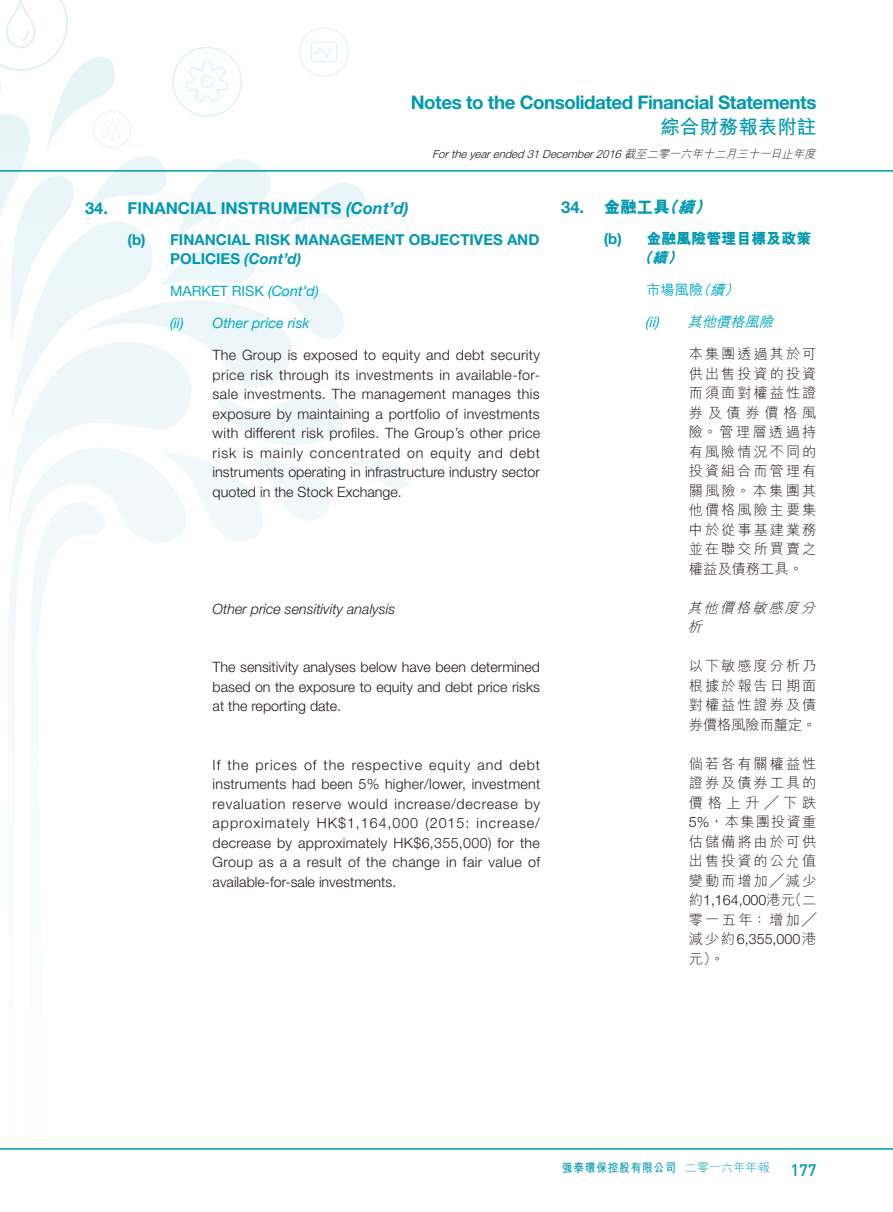
<style>
.page{position:relative;width:893px;height:1212px;background:#fff}
.page>*{position:absolute;margin:0;border:0;box-sizing:border-box;transform-origin:0 0}
.t1{font:700 19.5px "M Hei HK";color:#0099b1}
.t2{font:700 18.75px "Helvetica Neue LT Std";letter-spacing:-.025em;color:#0099b1}
.t3{font:700 16.5px "Helvetica Neue LT Std";color:#0099b1}
.t4{font:800 16.5px "M Hei HK";color:#0099b1}
.t5{font:500 16.5px "DIN";color:#0099b1}
.t6{font:700 15px "Helvetica Neue LT Std";color:#0099b1}
.t7{font:800 15px/19.5px "M Hei HK";color:#0099b1}
.t8{font:italic 700 15px "Helvetica Neue LT Std";color:#0099b1}
.t9{font:300 14.25px/19.5px "Helvetica Neue LT Std";color:#231916;text-align:justify}
.t10{font:300 14.25px/19.5px "M Hei HK";letter-spacing:.135em;color:#231916;text-align:justify}
.t11{font:italic 300 14.25px "Helvetica Neue LT Std";color:#231916}
.t12{font:14.25px "Helvetica Neue LT Std";color:#00a9bf}
.t13{font:italic 14.25px "Helvetica Neue LT Std";color:#00a9bf}
.t14{font:italic 500 14.25px "M Hei HK";color:#00a9bf}
.t15{font:italic 300 14.25px/19.5px "M Hei HK";color:#231916}
.t16{font:500 14.25px "M Hei HK";color:#00a9bf}
.t17{font:700 12px "M Hei HK";letter-spacing:.06em;color:#0099b1;scale:.9 1}
.t18{font:italic 300 11.25px "Helvetica Neue LT Std";color:#231916}
.s1{font-family:"M Hei HK"}
.s2{font-style:italic}
.s3{font-family:"Helvetica Neue LT Std";font-weight:700}
.s4{font-family:"Helvetica Neue LT Std";font-weight:400}
.s5{font-family:"Helvetica Neue LT Std"}
.s6{font-weight:300}
</style>
<div class="page">
<svg style="left:0;top:57px;width:411px;height:646px"></svg>
<svg style="left:94px;top:111px;width:37px;height:37px"></svg>
<svg style="left:0;top:0;width:68px;height:110px"></svg>
<svg style="left:172px;top:47px;width:70px;height:70px"></svg>
<svg style="left:299px;top:27px;width:50px;height:50px"></svg>
<hr style="left:0;top:1148px;width:893px;height:2px;background:#0099b1">
<hr style="left:0;top:170px;width:893px;height:2px;background:#0099b1">
<h2 class="t2" style="left:411px;top:91px;width:407px">NOTES TO THE CONSOLIDATED FINANCIAL STATEMENTS</h2>
<h1 class="t1" style="left:660px;top:113px;width:157px">綜合財務報表附註</h1>
<p class="t18" style="left:432px;top:148px;width:388px">For the year ended 31 December 2016 <span class="s1">截至二零一六年十二月三十一日止年度</span></p>
<p class="t3" style="left:85px;top:197px;width:325px">34. FINANCIAL INSTRUMENTS <span class="s2">(Cont’d)</span></p>
<p class="t6" style="left:128px;top:230px;width:62px">(B) FINANCIAL</p>
<p class="t6" style="left:255px;top:230px;width:10px">RISK</p>
<p class="t6" style="left:295px;top:230px;width:12px">MANAGEMENT</p>
<p class="t6" style="left:409px;top:230px;width:11px">OBJECTI</p>
<p class="t6" style="left:474px;top:230px;width:45px">VES AND</p>
<p class="t6" style="left:170px;top:249px;width:20px">POLICIES</p>
<p class="t8" style="left:244px;top:249px;width:58px">(Cont’d)</p>
<p class="t12" style="left:170px;top:282px;width:150px">MARKET RISK <span class="s2">(Cont’d)</span></p>
<p class="t13" style="left:170px;top:314px;width:141px">(ii) Other price risk</p>
<p class="t9" style="left:213px;top:345px;width:329px">The Group is exposed to equity and debt security price risk through its investments in available-for&shy;sale investments. The management manages this exposure by maintaining a portfolio of investments with different risk profiles. The Group’s other price risk is mainly concentrated on equity and debt instruments operating in infrastructure industry sector quoted in the Stock Exchange.</p>
<p class="t11" style="left:213px;top:600px;width:184px">Other price sensitivity analysis</p>
<p class="t9" style="left:213px;top:657px;width:329px">The sensitivity analyses below have been determined based on the exposure to equity and debt price risks at the reporting date.</p>
<p class="t9" style="left:213px;top:755px;width:329px">If the prices of the respective equity and debt instruments had been 5% higher/lower, investment revaluation reserve would increase/decrease by approximately HK$1,164,000 (2015: increase/ decrease by approximately HK$6,355,000) for the Group as a a result of the change in fair value of available-for-sale investments.</p>
<p class="t4" style="left:561px;top:198px;width:155px"><span class="s3">34.</span> 金融工具<span class="s2">（續）</span></p>
<p class="t7" style="left:637px;top:228px;width:176px;text-indent:-33px"><span class="s3">(B)</span> 金融風險管理目標及政策<span class="s2">（續）</span></p>
<p class="t16" style="left:646px;top:279px;width:99px">市場風險<span class="s2">（續）</span></p>
<p class="t14" style="left:645px;top:311px;width:134px"><span class="s4">(ii)</span> 其他價格風險</p>
<p class="t10" style="left:689px;top:344px;width:129px">本集團透過其於可供出售投資的投資而須面對權益性證券及債券價格風險。管理層透過持有風險情況不同的投資組合而管理有關風險。本集團其他價格風險主要集中於從事基建業務並在聯交所買賣之權益及債務工具。</p>
<p class="t15" style="left:687px;top:598px;width:133px">其他價格敏感度分析</p>
<p class="t10" style="left:689px;top:656px;width:129px">以下敏感度分析乃根據於報告日期面對權益性證券及債券價格風險而釐定。</p>
<p class="t10" style="left:689px;top:754px;width:129px">倘若各有關權益性證券及債券工具的價格上升╱下跌<span class="s5">5%</span>，本集團投資重估儲備將由於可供出售投資的公允值變動而增加╱減少</p>
<p class="t9" style="left:689px;top:890px;width:129px"><span class="s1">約</span>1,164,000<span class="s1">港元（二</span></p>
<p class="t10" style="left:689px;top:910px;width:129px">零一五年：增加╱</p>
<p class="t9" style="left:689px;top:929px;width:129px"><span class="s1">減少約</span>6,355,000<span class="s1">港</span></p>
<p class="t10" style="left:689px;top:949px;width:37px">元）。</p>
<p class="t17" style="left:562px;top:1159px;width:232px">强泰環保控股有限公司 <span class="s6">二零一六年年報</span></p>
<p class="t5" style="left:791px;top:1159px;width:27px">177</p>
</div>
